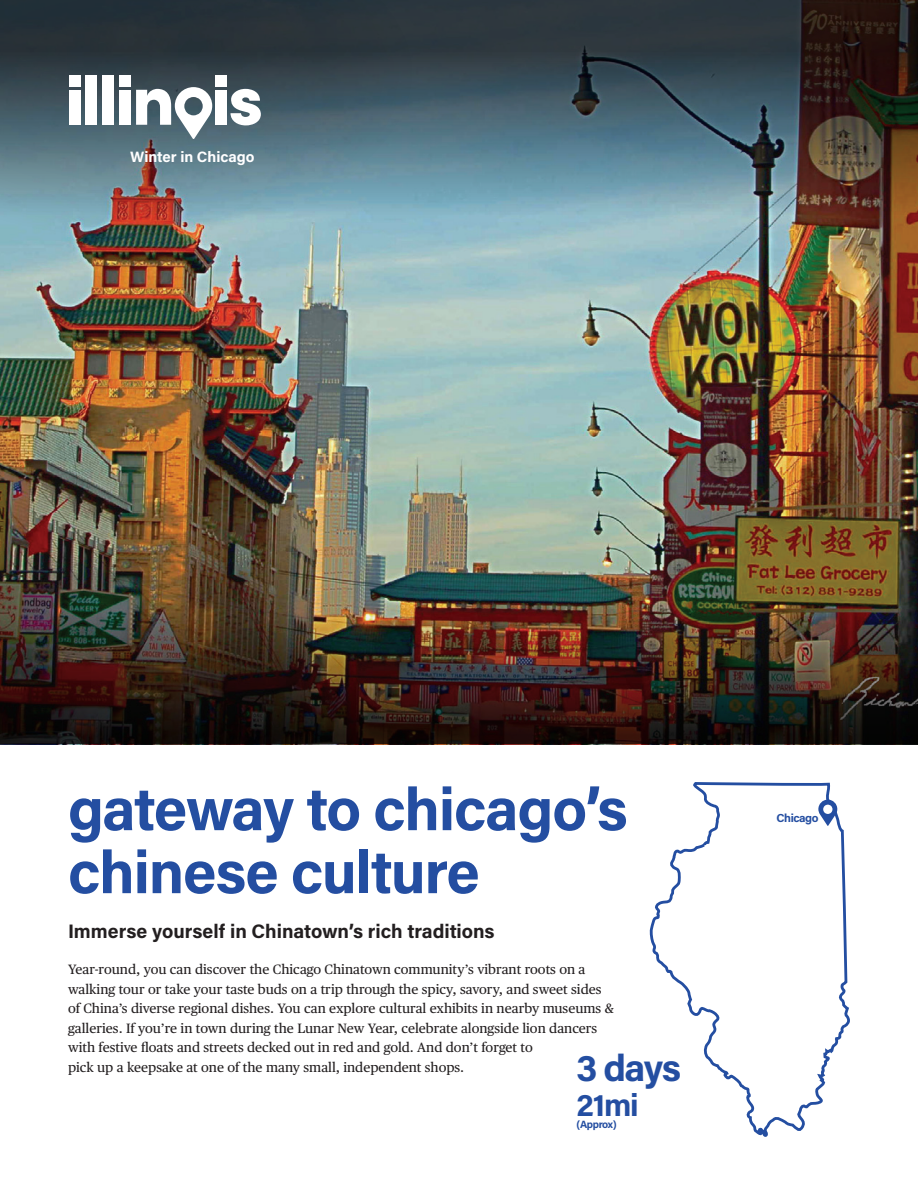
<style>
.page{position:relative;width:918px;height:1188px;background:#fff}
.page>*{position:absolute;margin:0;border:0;box-sizing:border-box;transform-origin:0 0}
.t1{font:700 60px/63px "Acumin Pro";letter-spacing:-.02em;color:#244ea1}
.t2{font:700 37.5px "Acumin Pro";color:#244ea1}
.t3{font:700 31.5px "Acumin Pro";color:#244ea1}
.t4{font:700 19.5px "Acumin Pro";color:#231f20}
.t5{font:700 15px "Acumin Pro";color:#fff}
.t6{font:13.5px/19.5px "Publico Text";color:#231f20}
.t7{font:700 11.7px "Acumin Pro";letter-spacing:-.04em;color:#244ea1}
.t8{font:700 10.5px "Acumin Pro";letter-spacing:-.04em;color:#244ea1}
</style>
<div class="page">
<img style="left:0;top:323px;width:918px;height:226px">
<img style="left:0;top:0;width:918px;height:323px">
<img style="left:0;top:549px;width:918px;height:195px">
<svg style="left:0;top:0;width:417px;height:239px;background:#51666f"></svg>
<svg style="left:649px;top:782px;width:201px;height:355px"></svg>
<svg style="left:818px;top:800px;width:19px;height:26px"></svg>
<div style="left:69px;top:90px;width:11px;height:35px;background:#fff"></div>
<div style="left:86px;top:75px;width:11px;height:50px;background:#fff"></div>
<div style="left:103px;top:75px;width:11px;height:50px;background:#fff"></div>
<div style="left:119px;top:90px;width:11px;height:35px;background:#fff"></div>
<div style="left:216px;top:90px;width:11px;height:35px;background:#fff"></div>
<svg style="left:231px;top:89px;width:30px;height:36px"></svg>
<div style="left:69px;top:75px;width:11px;height:11px;background:#fff"></div>
<div style="left:119px;top:75px;width:11px;height:11px;background:#fff"></div>
<div style="left:216px;top:75px;width:11px;height:11px;background:#fff"></div>
<svg style="left:136px;top:87px;width:76px;height:52px"></svg>
<p class="t5" style="left:130px;top:146px;width:126px">Winter in Chicago</p>
<h1 class="t1" style="left:68px;top:775px;width:561px">gateway to chicago’s chinese culture</h1>
<h3 class="t4" style="left:68px;top:917px;width:428px">Immerse yourself in Chinatown’s rich traditions</h3>
<p class="t6" style="left:68px;top:959px;width:547px">Year-round, you can discover the Chicago Chinatown community’s vibrant roots on a walking tour or take your taste buds on a trip through the spicy, savory, and sweet sides of China’s diverse regional dishes. You can explore cultural exhibits in nearby museums &amp; galleries. If you’re in town during the Lunar New Year, celebrate alongside lion dancers with festive floats and streets decked out in red and gold. And don’t forget to<br>pick up a keepsake at one of the many small, independent shops.</p>
<h2 class="t2" style="left:577px;top:1042px;width:106px">3 days</h2>
<h3 class="t3" style="left:577px;top:1083px;width:64px">21mi</h3>
<p class="t8" style="left:577px;top:1117px;width:42px">(Approx)</p>
<p class="t7" style="left:777px;top:810px;width:43px">Chicago</p>
</div>
